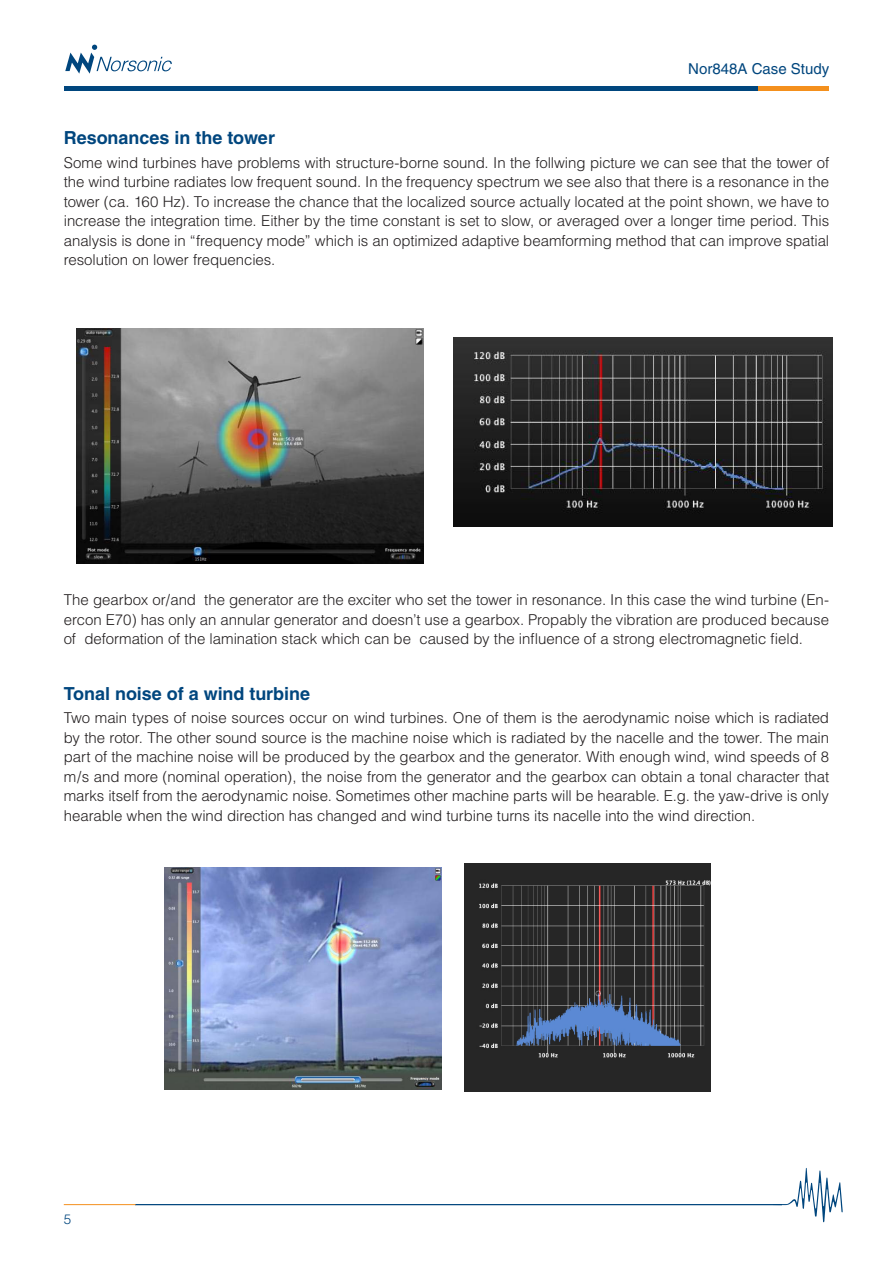
<style>
.page{position:relative;width:893px;height:1263px;background:#fff}
.page>*{position:absolute;margin:0;border:0;box-sizing:border-box;transform-origin:0 0}
.t1{font:700 18px "Helvetica";letter-spacing:-.005em;color:#00467e}
.t2{font:300 15px/19.5px "Helvetica";letter-spacing:-.005em;color:#231f20;text-align:justify}
.t3{font:15px "Helvetica";color:#00467e}
.t4{font:300 13.5px "Helvetica";color:#00467e}
</style>
<div class="page">
<svg style="left:773px;top:1168px;width:70px;height:54px"></svg>
<hr style="left:136px;top:1204px;width:646px;height:1px;background:#00467e">
<hr style="left:64px;top:1204px;width:72px;height:1px;background:#f4901d">
<svg style="left:65px;top:45px;width:107px;height:29px"></svg>
<div style="left:755px;top:86px;width:74px;height:5px;background:#f4901d"></div>
<div style="left:64px;top:86px;width:693px;height:5px;background:#00467e"></div>
<img style="left:76px;top:328px;width:348px;height:235px">
<img style="left:454px;top:337px;width:378px;height:189px">
<img style="left:164px;top:868px;width:278px;height:221px">
<img style="left:465px;top:863px;width:245px;height:228px">
<p class="t3" style="left:688px;top:60px;width:142px">Nor848A Case Study</p>
<p class="t1" style="left:64px;top:127px;width:213px">Resonances in the tower</p>
<p class="t2" style="left:64px;top:152px;width:767px">Some wind turbines have problems with structure-borne sound. In the follwing picture we can see that the tower of the wind turbine radiates low frequent sound. In the frequency spectrum we see also that there is a resonance in the tower (ca. 160 Hz). To increase the chance that the localized source actually located at the point shown, we have to increase the integration time. Either by the time constant is set to slow, or averaged over a longer time period. This analysis is done in “frequency mode” which is an optimized adaptive beamforming method that can improve spatial resolution on lower frequencies.</p>
<p class="t2" style="left:64px;top:590px;width:767px">The gearbox or/and the generator are the exciter who set the tower in resonance. In this case the wind turbine (En&shy;ercon E70) has only an annular generator and doesn’t use a gearbox. Propably the vibration are produced because of deformation of the lamination stack which can be caused by the influence of a strong electromagnetic field.</p>
<p class="t1" style="left:64px;top:682px;width:248px">Tonal noise of a wind turbine</p>
<p class="t2" style="left:64px;top:708px;width:767px">Two main types of noise sources occur on wind turbines. One of them is the aerodynamic noise which is radiated by the rotor. The other sound source is the machine noise which is radiated by the nacelle and the tower. The main part of the machine noise will be produced by the gearbox and the generator. With enough wind, wind speeds of 8 m/s and more (nominal operation), the noise from the generator and the gearbox can obtain a tonal character that marks itself from the aerodynamic noise. Sometimes other machine parts will be hearable. E.g. the yaw-drive is only hearable when the wind direction has changed and wind turbine turns its nacelle into the wind direction.</p>
<p class="t4" style="left:64px;top:1211px;width:9px">5</p>
</div>
